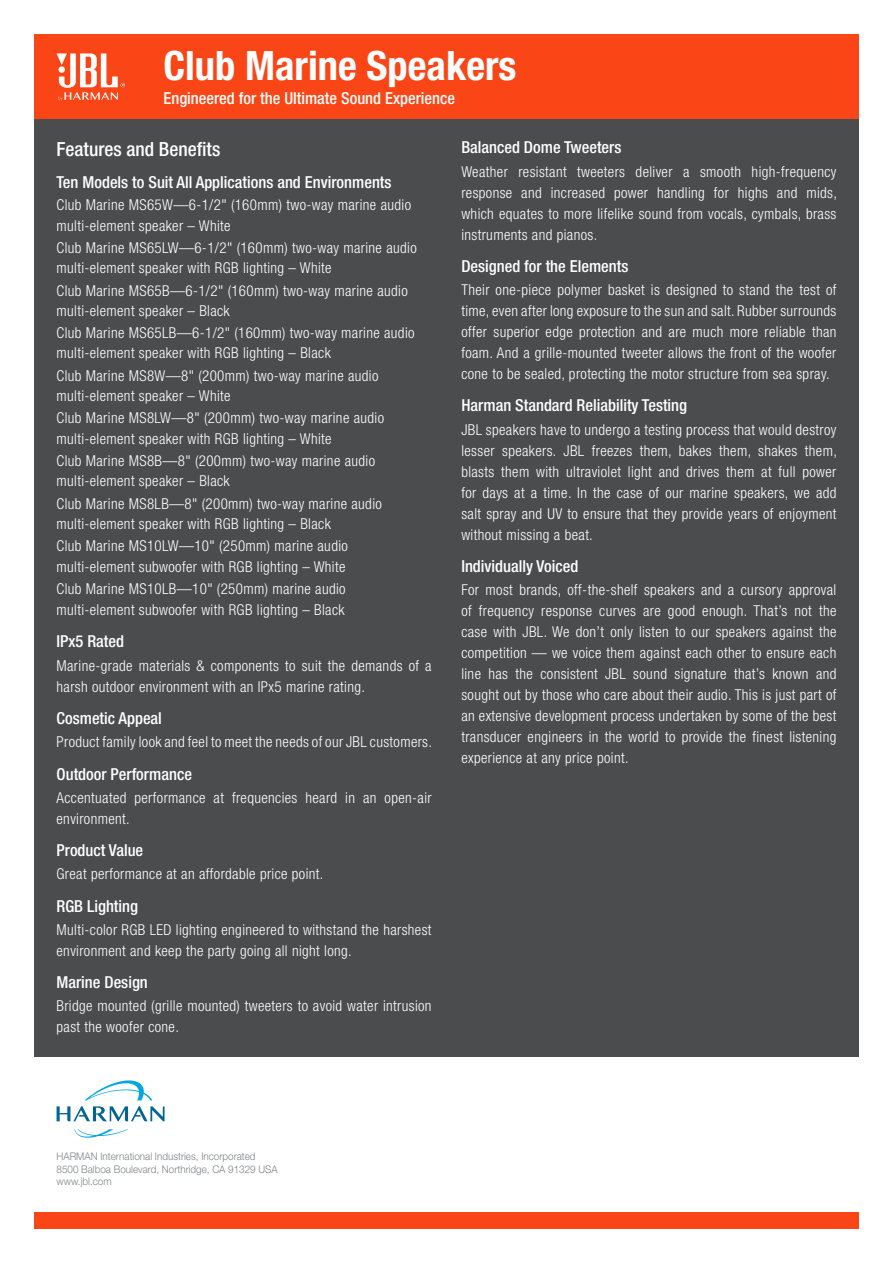
<style>
.page{position:relative;width:893px;height:1263px;background:#fff}
.page>*{position:absolute;margin:0;border:0;box-sizing:border-box;transform-origin:0 0}
.t1{font:700 condensed 40.5px "Helvetica Neue LT Pro";color:#fff}
.t2{font:500 condensed 19.5px "Helvetica Neue LT Pro";color:#fff}
.t3{font:500 condensed 16.5px "Helvetica Neue LT Pro";color:#fff}
.t4{font:300 condensed 15px/21px "Helvetica Neue LT Pro";letter-spacing:.025em;color:#fff}
.t5{font:300 10.5px "Helvetica Neue LT Pro";color:#808285;scale:.94 1}
</style>
<div class="page">
<div style="left:34px;top:34px;width:825px;height:85px;background:#fa4616"></div>
<div style="left:34px;top:1213px;width:825px;height:16px;background:#fa4616"></div>
<svg style="left:57px;top:53px;width:68px;height:48px"></svg>
<svg style="left:85px;top:1080px;width:67px;height:20px"></svg>
<svg style="left:74px;top:1129px;width:54px;height:9px"></svg>
<svg style="left:57px;top:1106px;width:108px;height:15px"></svg>
<div style="left:34px;top:119px;width:825px;height:938px;background:#4b4c4d"></div>
<p class="t1" style="left:163px;top:41px;width:355px">Club Marine Speakers</p>
<p class="t3" style="left:163px;top:88px;width:293px">Engineered for the Ultimate Sound Experience</p>
<p class="t2" style="left:57px;top:137px;width:165px">Features and Benefits</p>
<p class="t3" style="left:57px;top:172px;width:337px">Ten Models to Suit All Applications and Environments</p>
<p class="t4" style="left:57px;top:195px;width:356px;line-height:20.2px">Club Marine MS65W—6-1/2" (160mm) two-way marine audio multi-element speaker – White</p>
<p class="t4" style="left:57px;top:237px;width:362px;line-height:20.2px">Club Marine MS65LW—6-1/2" (160mm) two-way marine audio multi-element speaker with RGB lighting – White</p>
<p class="t4" style="left:57px;top:280px;width:353px;line-height:20.2px">Club Marine MS65B—6-1/2" (160mm) two-way marine audio multi-element speaker – Black</p>
<p class="t4" style="left:57px;top:323px;width:359px;line-height:20.2px">Club Marine MS65LB—6-1/2" (160mm) two-way marine audio multi-element speaker with RGB lighting – Black</p>
<p class="t4" style="left:57px;top:365px;width:323px;line-height:20.2px">Club Marine MS8W—8" (200mm) two-way marine audio multi-element speaker – White</p>
<p class="t4" style="left:57px;top:408px;width:329px;line-height:20.2px">Club Marine MS8LW—8" (200mm) two-way marine audio multi-element speaker with RGB lighting – White</p>
<p class="t4" style="left:57px;top:451px;width:320px;line-height:20.2px">Club Marine MS8B—8" (200mm) two-way marine audio multi-element speaker – Black</p>
<p class="t4" style="left:57px;top:493px;width:327px;line-height:20.2px">Club Marine MS8LB—8" (200mm) two-way marine audio multi-element speaker with RGB lighting – Black</p>
<p class="t4" style="left:57px;top:536px;width:293px;line-height:20.2px">Club Marine MS10LW—10" (250mm) marine audio multi-element subwoofer with RGB lighting – White</p>
<p class="t4" style="left:57px;top:578px;width:291px">Club Marine MS10LB—10" (250mm) marine audio multi-element subwoofer with RGB lighting – Black</p>
<p class="t3" style="left:57px;top:632px;width:69px">IPx5 Rated</p>
<p class="t4" style="left:57px;top:655px;width:376px">Marine-grade materials &amp; components to suit the demands of a harsh outdoor environment with an IPx5 marine rating.</p>
<p class="t3" style="left:57px;top:708px;width:107px">Cosmetic Appeal</p>
<p class="t4" style="left:57px;top:731px;width:377px">Product family look and feel to meet the needs of our JBL customers.</p>
<p class="t3" style="left:57px;top:764px;width:137px">Outdoor Performance</p>
<p class="t4" style="left:57px;top:787px;width:377px">Accentuated performance at frequencies heard in an open-air environment.</p>
<p class="t3" style="left:57px;top:840px;width:88px">Product Value</p>
<p class="t4" style="left:57px;top:863px;width:268px">Great performance at an affordable price point.</p>
<p class="t3" style="left:57px;top:896px;width:83px">RGB Lighting</p>
<p class="t4" style="left:57px;top:919px;width:376px">Multi-color RGB LED lighting engineered to withstand the harshest environment and keep the party going all night long.</p>
<p class="t3" style="left:57px;top:972px;width:93px">Marine Design</p>
<p class="t4" style="left:57px;top:995px;width:377px">Bridge mounted (grille mounted) tweeters to avoid water intrusion past the woofer cone.</p>
<p class="t3" style="left:461px;top:138px;width:162px">Balanced Dome Tweeters</p>
<p class="t4" style="left:461px;top:161px;width:377px;text-align:justify">Weather resistant tweeters deliver a smooth high-frequency response and increased power handling for highs and mids, which equates to more lifelike sound from vocals, cymbals, brass instruments and pianos.</p>
<p class="t3" style="left:461px;top:256px;width:169px">Designed for the Elements</p>
<p class="t4" style="left:461px;top:279px;width:377px;text-align:justify">Their one-piece polymer basket is designed to stand the test of time, even after long exposure to the sun and salt. Rubber surrounds offer superior edge protection and are much more reliable than foam. And a grille-mounted tweeter allows the front of the woofer cone to be sealed, protecting the motor structure from sea spray.</p>
<p class="t3" style="left:461px;top:396px;width:227px">Harman Standard Reliability Testing</p>
<p class="t4" style="left:461px;top:419px;width:377px;text-align:justify">JBL speakers have to undergo a testing process that would destroy lesser speakers. JBL freezes them, bakes them, shakes them, blasts them with ultraviolet light and drives them at full power for days at a time. In the case of our marine speakers, we add salt spray and UV to ensure that they provide years of enjoyment without missing a beat.</p>
<p class="t3" style="left:461px;top:556px;width:118px">Individually Voiced</p>
<p class="t4" style="left:461px;top:579px;width:377px;text-align:justify">For most brands, off-the-shelf speakers and a cursory approval of frequency response curves are good enough. That’s not the case with JBL. We don’t only listen to our speakers against the competition — we voice them against each other to ensure each line has the consistent JBL sound signature that’s known and sought out by those who care about their audio. This is just part of an extensive development process undertaken by some of the best transducer engineers in the world to provide the finest listening experience at any price point.</p>
<p class="t5" style="left:57px;top:1150px;width:213px">HARMAN International Industries, Incorporated</p>
<p class="t5" style="left:57px;top:1162px;width:237px">8500 Balboa Boulevard, Northridge, CA 91329 USA</p>
<p class="t5" style="left:57px;top:1175px;width:60px">www.jbl.com</p>
</div>
